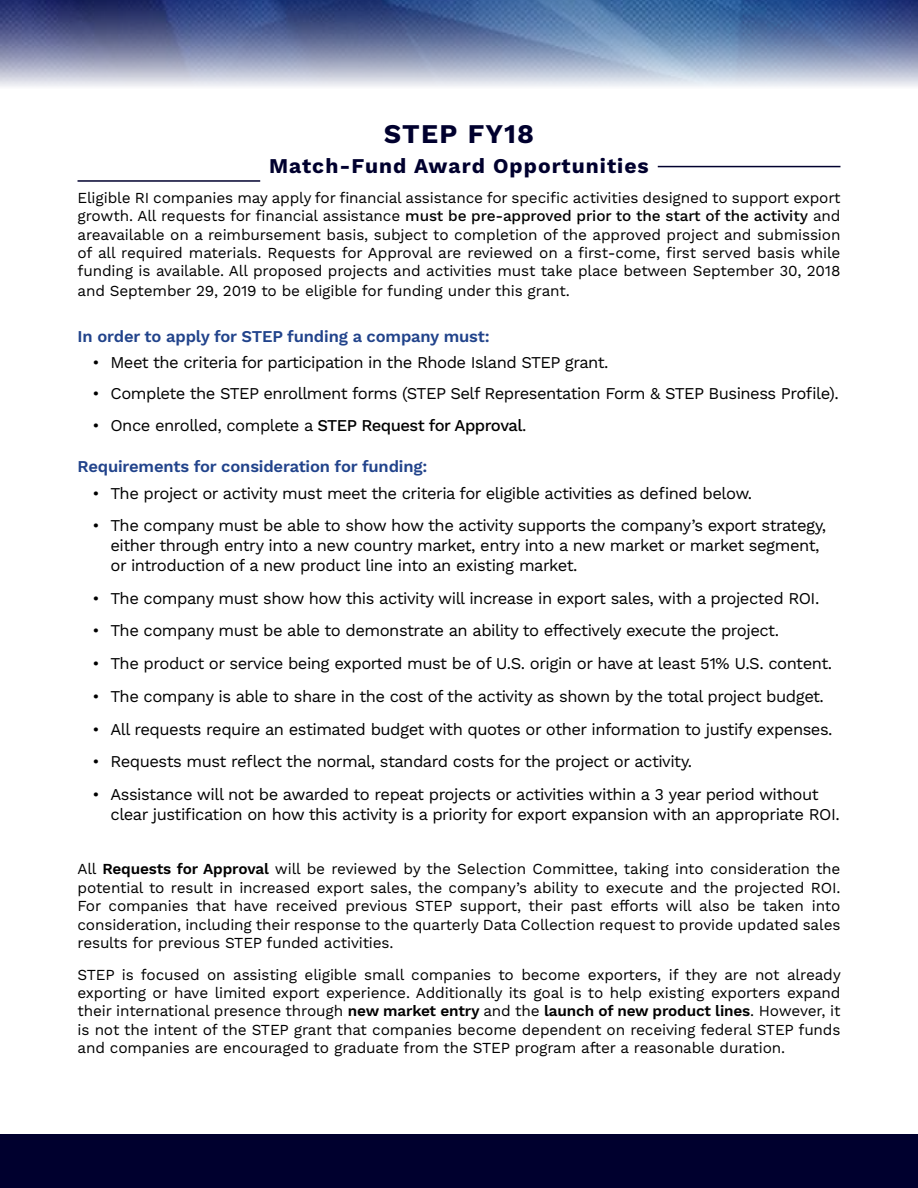
<style>
.page{position:relative;width:918px;height:1188px;background:#fff}
.page>*{position:absolute;margin:0;border:0;box-sizing:border-box;transform-origin:0 0}
.t1{font:700 27px "Work Sans";letter-spacing:.05em;color:#00002e}
.t2{font:700 21px "Work Sans";letter-spacing:.05em;color:#00002e}
.t3{font:16.5px/19.8px "Work Sans";letter-spacing:-.03em;color:#000}
.t4{font:600 16.5px "Work Sans";letter-spacing:-.01em;color:#21438b}
.t5{font:15.3px/18.3px "Work Sans";letter-spacing:-.01em;color:#000;text-align:justify}
.s1{font-weight:500}
.s2{font-weight:600}
</style>
<div class="page">
<img style="left:0;top:0;width:918px;height:87px">
<hr style="left:78px;top:180px;width:182px;height:2px;background:#00002e">
<hr style="left:658px;top:166px;width:182px;height:1px;background:#00002e">
<div style="left:0;top:1134px;width:918px;height:54px;background:#00002e"></div>
<h1 class="t1" style="left:384px;top:123px;width:152px">STEP FY18</h1>
<h2 class="t2" style="left:269px;top:157px;width:381px">Match-Fund Award Opportunities</h2>
<p class="t5" style="left:78px;top:190px;width:764px">Eligible RI companies may apply for financial assistance for specific activities designed to support export growth. All requests for financial assistance <span class="s1">must be pre-approved prior to the start of the activity</span> and areavailable on a reimbursement basis, subject to completion of the approved project and submission of all required materials. Requests for Approval are reviewed on a first-come, first served basis while funding is available. All proposed projects and activities must take place between September 30, 2018</p>
<p class="t5" style="left:78px;top:283px;width:494px">and September 29, 2019 to be eligible for funding under this grant.</p>
<p class="t4" style="left:78px;top:330px;width:414px">In order to apply for STEP funding a company must:</p>
<p class="t3" style="left:93px;top:353px;width:518px">• Meet the criteria for participation in the Rhode Island STEP grant.</p>
<p class="t3" style="left:93px;top:385px;width:748px">• Complete the STEP enrollment forms (STEP Self Representation Form &amp; STEP Business Profile).</p>
<p class="t3" style="left:93px;top:417px;width:435px">• Once enrolled, complete a <span class="s1">STEP Request for Approval</span>.</p>
<p class="t4" style="left:78px;top:460px;width:351px">Requirements for consideration for funding:</p>
<p class="t3" style="left:93px;top:484px;width:661px">• The project or activity must meet the criteria for eligible activities as defined below.</p>
<p class="t3" style="left:111px;top:517px;width:717px;text-indent:-18px">• The company must be able to show how the activity supports the company’s export strategy, either through entry into a new country market, entry into a new market or market segment, or introduction of a new product line into an existing market.</p>
<p class="t3" style="left:93px;top:589px;width:728px">• The company must show how this activity will increase in export sales, with a projected ROI.</p>
<p class="t3" style="left:93px;top:622px;width:688px">• The company must be able to demonstrate an ability to effectively execute the project.</p>
<p class="t3" style="left:93px;top:655px;width:741px">• The product or service being exported must be of U.S. origin or have at least 51% U.S. content.</p>
<p class="t3" style="left:93px;top:687px;width:733px">• The company is able to share in the cost of the activity as shown by the total project budget.</p>
<p class="t3" style="left:93px;top:720px;width:742px">• All requests require an estimated budget with quotes or other information to justify expenses.</p>
<p class="t3" style="left:93px;top:753px;width:601px">• Requests must reflect the normal, standard costs for the project or activity.</p>
<p class="t3" style="left:111px;top:786px;width:731px;text-indent:-18px">• Assistance will not be awarded to repeat projects or activities within a 3 year period without clear justification on how this activity is a priority for export expansion with an appropriate ROI.</p>
<p class="t5" style="left:78px;top:861px;width:764px">All <span class="s2">Requests for Approval</span> will be reviewed by the Selection Committee, taking into consideration the potential to result in increased export sales, the company’s ability to execute and the projected ROI.<br>For companies that have received previous STEP support, their past efforts will also be taken into consideration, including their response to the quarterly Data Collection request to provide updated sales results for previous STEP funded activities.</p>
<p class="t5" style="left:78px;top:966px;width:765px">STEP is focused on assisting eligible small companies to become exporters, if they are not already exporting or have limited export experience. Additionally its goal is to help existing exporters expand their international presence through <span class="s2">new market entry</span> and the <span class="s2">launch of new product lines</span>. However, it is not the intent of the STEP grant that companies become dependent on receiving federal STEP funds and companies are encouraged to graduate from the STEP program after a reasonable duration.</p>
</div>
